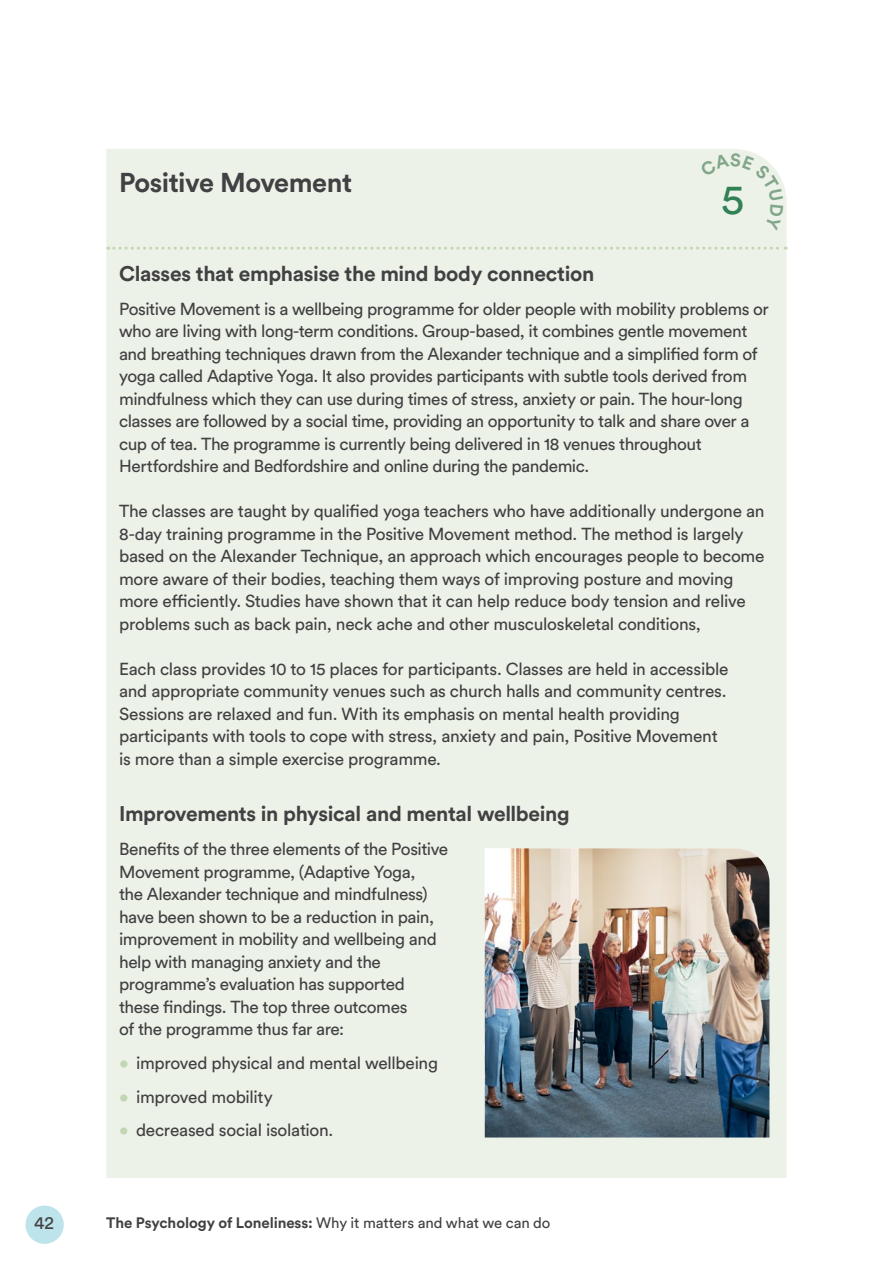
<style>
.page{position:relative;width:893px;height:1263px;background:#fff}
.page>*{position:absolute;margin:0;border:0;box-sizing:border-box;transform-origin:0 0}
.t1{font:42px "Circular Std";color:#318155}
.t2{font:700 27px "Circular Std";letter-spacing:-.02em;color:#414042}
.t3{font:700 21px "Circular Std";letter-spacing:-.015em;color:#414042}
.t4{font:18px "Circular Std";color:#414042}
.t5{font:17.25px/22.5px "Circular Std";letter-spacing:-.025em;color:#414042}
.t6{font:700 15px "Circular Std";letter-spacing:-.005em;color:#414042}
.s1{color:#c2d6b3}
.s2{font-weight:400}
</style>
<div class="page">
<div style="left:106px;top:149px;width:681px;height:1029px;background:#edf2e8"></div>
<div style="left:26px;top:1205px;width:38px;height:39px;background:#bce4ea;border-radius:50%"></div>
<img style="left:485px;top:848px;width:284px;height:289px">
<svg style="left:108px;top:247px;width:678px;height:3px;background:#dde7d5"></svg>
<div style="left:699px;top:153px;width:84px;height:77px;background:#edf2e8"></div>
<h2 class="t2" style="left:119px;top:165px;width:235px">Positive Movement</h2>
<h1 class="t1" style="left:721px;top:174px;width:25px">5</h1>
<p class="t3" style="left:119px;top:260px;width:477px">Classes that emphasise the mind body connection</p>
<p class="t5" style="left:119px;top:297px;width:651px">Positive Movement is a wellbeing programme for older people with mobility problems or who are living with long-term conditions. Group-based, it combines gentle movement and breathing techniques drawn from the Alexander technique and a simplified form of yoga called Adaptive Yoga. It also provides participants with subtle tools derived from mindfulness which they can use during times of stress, anxiety or pain. The hour-long classes are followed by a social time, providing an opportunity to talk and share over a cup of tea. The programme is currently being delivered in 18 venues throughout Hertfordshire and Bedfordshire and online during the pandemic.</p>
<p class="t5" style="left:119px;top:500px;width:647px">The classes are taught by qualified yoga teachers who have additionally undergone an 8-day training programme in the Positive Movement method. The method is largely based on the Alexander Technique, an approach which encourages people to become more aware of their bodies, teaching them ways of improving posture and moving more efficiently. Studies have shown that it can help reduce body tension and relive problems such as back pain, neck ache and other musculoskeletal conditions,</p>
<p class="t5" style="left:119px;top:657px;width:611px">Each class provides 10 to 15 places for participants. Classes are held in accessible and appropriate community venues such as church halls and community centres.<br>Sessions are relaxed and fun. With its emphasis on mental health providing participants with tools to cope with stress, anxiety and pain, Positive Movement is more than a simple exercise programme.</p>
<p class="t3" style="left:119px;top:800px;width:452px">Improvements in physical and mental wellbeing</p>
<p class="t5" style="left:119px;top:837px;width:331px">Benefits of the three elements of the Positive Movement programme, (Adaptive Yoga,<br>the Alexander technique and mindfulness) have been shown to be a reduction in pain, improvement in mobility and wellbeing and help with managing anxiety and the programme’s evaluation has supported these findings. The top three outcomes<br>of the programme thus far are:</p>
<p class="t5" style="left:119px;top:1051px;width:320px"><span class="s1">•</span> improved physical and mental wellbeing</p>
<p class="t5" style="left:119px;top:1085px;width:155px"><span class="s1">•</span> improved mobility</p>
<p class="t5" style="left:119px;top:1119px;width:216px"><span class="s1">•</span> decreased social isolation.</p>
<p class="t4" style="left:34px;top:1211px;width:21px">42</p>
<p class="t6" style="left:106px;top:1213px;width:446px">The Psychology of Loneliness: <span class="s2">Why it matters and what we can do</span></p>
</div>
